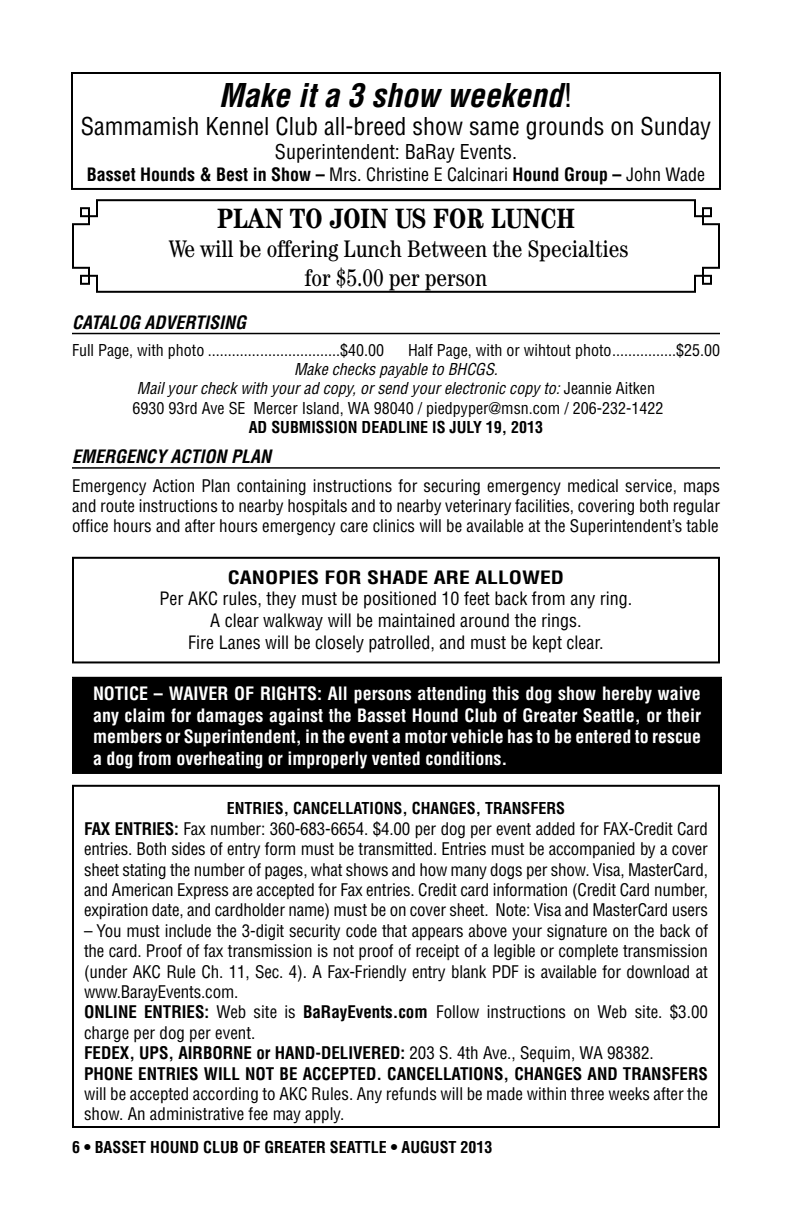
<style>
.page{position:relative;width:792px;height:1224px;background:#fff}
.page>*{position:absolute;margin:0;border:0;box-sizing:border-box;transform-origin:0 0}
.t1{font:italic 700 condensed 32px "Helvetica";color:#000}
.t2{font:700 condensed 28px "Century";color:#000}
.t3{font:condensed 24px/28.8px "Century";color:#000;text-align:center}
.t4{font:condensed 24px "Helvetica";color:#000}
.t5{font:condensed 20px "Helvetica";color:#000}
.t6{font:700 condensed 18px/21.6px "Helvetica";color:#fff;text-align:justify}
.t7{font:condensed 18px/21.6px "Helvetica";color:#000;text-align:center}
.t8{font:700 condensed 18px "Helvetica";color:#000}
.t9{font:italic 700 condensed 18px "Helvetica";color:#000}
.t10{font:700 condensed 18px "Helvetica";color:#000;scale:1.2 1}
.t11{font:condensed 17px/20.4px "Helvetica";letter-spacing:-.01em;color:#000;text-align:justify}
.t12{font:italic condensed 16px/19.2px "Helvetica";color:#000;text-align:center}
.t13{font:700 condensed 16px "Helvetica";color:#000}
.t14{font:condensed 16px "Helvetica";color:#000}
.s1{font-weight:400;font-style:normal}
.s2{font-weight:400}
.s3{font-style:normal}
.s4{font-weight:700}
</style>
<div class="page">
<hr style="left:71px;top:72px;width:650px;height:2px;background:#000">
<hr style="left:71px;top:74px;width:2px;height:114px;background:#000">
<hr style="left:719px;top:74px;width:2px;height:114px;background:#000">
<hr style="left:71px;top:188px;width:650px;height:2px;background:#000">
<div style="left:72px;top:785px;width:648px;height:343px;border:2px solid #000"></div>
<div style="left:72px;top:557px;width:648px;height:106px;border:2px solid #000"></div>
<div style="left:73px;top:678px;width:648px;height:95px;background:#000"></div>
<hr style="left:72px;top:677px;width:650px;height:2px;background:#000">
<hr style="left:72px;top:679px;width:2px;height:93px;background:#000">
<hr style="left:720px;top:679px;width:2px;height:93px;background:#000">
<hr style="left:72px;top:772px;width:650px;height:2px;background:#000">
<hr style="left:72px;top:467px;width:648px;height:2px;background:#000">
<svg style="left:72px;top:199px;width:648px;height:94px"></svg>
<hr style="left:72px;top:333px;width:648px;height:1px;background:#000">
<h1 class="t1" style="left:219px;top:75px;width:356px">Make it a 3 show weekend<span class="s1">!</span></h1>
<h3 class="t4" style="left:81px;top:112px;width:632px">Sammamish Kennel Club all-breed show same grounds on Sunday</h3>
<p class="t5" style="left:275px;top:140px;width:244px">Superintendent: BaRay Events.</p>
<p class="t8" style="left:87px;top:163px;width:620px">Basset Hounds &amp; Best in Show – <span class="s2">Mrs. Christine E Calcinari</span> Hound Group – <span class="s2">John Wade</span></p>
<h2 class="t2" style="left:217px;top:202px;width:360px">PLAN TO JOIN US FOR LUNCH</h2>
<h3 class="t3" style="left:169px;top:234px;width:461px">We will be offering Lunch Between the Specialties for $5.00 per person</h3>
<p class="t9" style="left:72px;top:311px;width:11px">catalog</p>
<p class="t9" style="left:145px;top:311px;width:11px">advertising</p>
<p class="t14" style="left:72px;top:340px;width:313px">Full Page, with photo .................................$40.00</p>
<p class="t14" style="left:408px;top:340px;width:313px">Half Page, with or wihtout photo................$25.00</p>
<p class="t12" style="left:133px;top:360px;width:532px">Make checks payable to BHCGS.<br>Mail your check with your ad copy, or send your electronic copy to: <span class="s3">Jeannie Aitken<br>6930 93rd Ave SE Mercer Island, WA 98040 / piedpyper@msn.com / 206-232-1422</span></p>
<p class="t13" style="left:249px;top:417px;width:296px">AD SUBMISSION DEADLINE IS JULY 19, 2013</p>
<p class="t9" style="left:72px;top:445px;width:201px">EMERGENCY ACTION PLAN</p>
<p class="t11" style="left:72px;top:475px;width:650px">Emergency Action Plan containing instructions for securing emergency medical service, maps and route instructions to nearby hospitals and to nearby veterinary facilities, covering both regular office hours and after hours emergency care clinics will be available at the Superintendent’s table</p>
<p class="t10" style="left:228px;top:566px;width:282px">CANOPIES FOR SHADE ARE ALLOWED</p>
<p class="t7" style="left:160px;top:588px;width:474px">Per AKC rules, they must be positioned 10 feet back from any ring.<br>A clear walkway will be maintained around the rings.<br>Fire Lanes will be closely patrolled, and must be kept clear.</p>
<p class="t6" style="left:93px;top:683px;width:610px">NOTICE – WAIVER OF RIGHTS: All persons attending this dog show hereby waive any claim for damages against the Basset Hound Club of Greater Seattle, or their members or Superintendent, in the event a motor vehicle has to be entered to rescue a dog from overheating or improperly vented conditions.</p>
<p class="t13" style="left:227px;top:799px;width:340px">ENTRIES, CANCELLATIONS, CHANGES, TRANSFERS</p>
<p class="t11" style="left:84px;top:818px;width:626px"><span class="s4">FAX ENTRIES:</span> Fax number: 360-683-6654. $4.00 per dog per event added for FAX-Credit Card entries. Both sides of entry form must be transmitted. Entries must be accompanied by a cover sheet stating the number of pages, what shows and how many dogs per show. Visa, MasterCard, and American Express are accepted for Fax entries. Credit card information (Credit Card number, expiration date, and cardholder name) must be on cover sheet. Note: Visa and MasterCard users</p>
<p class="t11" style="left:84px;top:920px;width:626px;text-align:left">– You must include the 3-digit security code that appears above your signature on the back of the card. Proof of fax transmission is not proof of receipt of a legible or complete transmission (under AKC Rule Ch. 11, Sec. 4). A Fax-Friendly entry blank PDF is available for download at www.BarayEvents.com.<br><span class="s4">ONLINE ENTRIES:</span> Web site is <span class="s4">BaRayEvents.com</span> Follow instructions on Web site. $3.00 charge per dog per event.<br><span class="s4">FEDEX, UPS, AIRBORNE or HAND-DELIVERED:</span> 203 S. 4th Ave., Sequim, WA 98382.<br><span class="s4">PHONE ENTRIES WILL NOT BE ACCEPTED. CANCELLATIONS, CHANGES AND TRANSFERS</span></p>
<p class="t11" style="left:84px;top:1083px;width:626px">will be accepted according to AKC Rules. Any refunds will be made within three weeks after the show. An administrative fee may apply.</p>
<p class="t13" style="left:72px;top:1137px;width:422px">6 • BASSET HOUND CLUB OF GREATER SEATTLE • AUGUST 2013</p>
</div>
